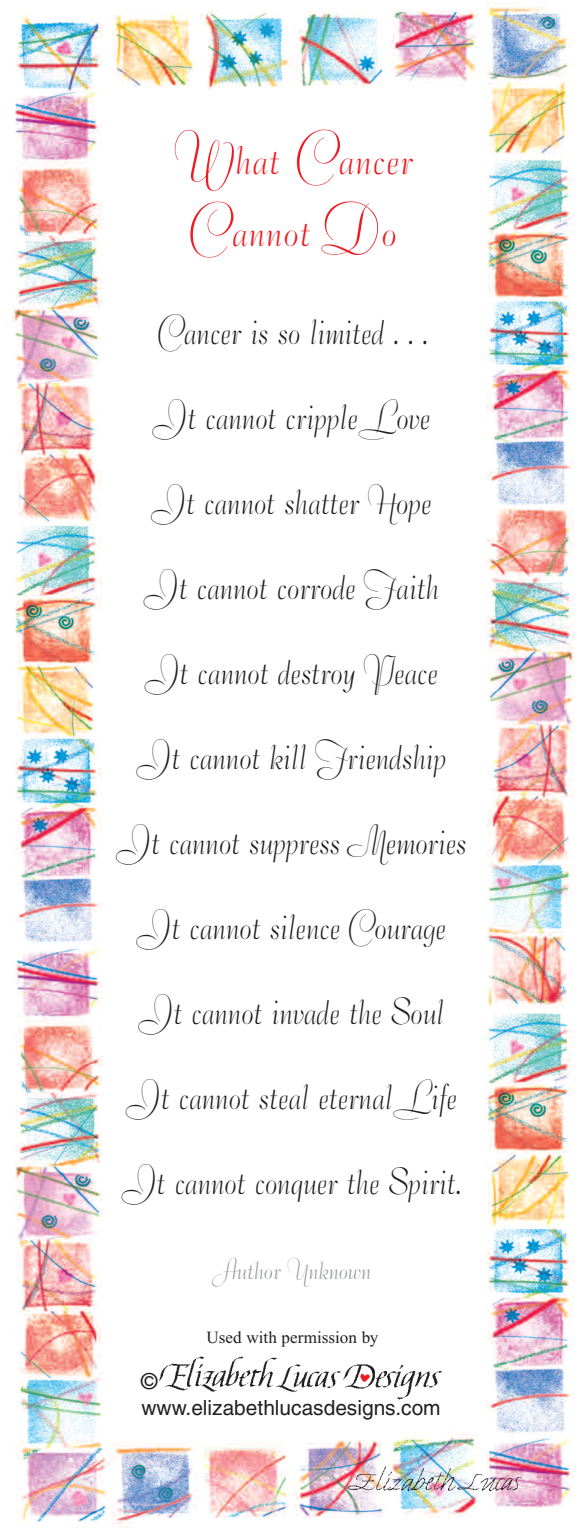
<style>
.page{position:relative;width:585px;height:1530px;background:#fff}
.page>*{position:absolute;margin:0;border:0;box-sizing:border-box;transform-origin:0 0}
.t1{font:40px/72px "Bernhard Tango Swash";letter-spacing:.035em;color:#ee1d23;text-align:center}
.t2{font:35px "Bernhard Tango Swash";letter-spacing:.01em;color:#231f20;scale:.96 1}
.t3{font:25px "Bernhard Tango Swash";letter-spacing:.025em;color:#939598}
.t4{font:22px "Helvetica";color:#231f20}
.t5{font:21px "Helvetica";color:#231f20}
.t6{font:17px "Times New Roman";color:#231f20}
.s1{font-size:52.5px}
.s2{font-family:"Bernhard Tango"}
</style>
<div class="page">
<img style="left:13px;top:0;width:561px;height:1527px">
<img style="left:339px;top:1459px;width:191px;height:42px">
<img style="left:151px;top:1350px;width:299px;height:56px">
<img style="left:151px;top:1351px;width:298px;height:56px">
<p class="t1" style="left:173px;top:125px;width:240px"><span class="s1">W</span>hat <span class="s1">C</span>ancer<br><span class="s1">C</span>annot <span class="s1">D</span>o</p>
<p class="t2" style="left:158px;top:311px;width:281px">Cancer is so limited . . .</p>
<p class="t2" style="left:156px;top:396px;width:286px">It cannot cripple Love</p>
<p class="t2" style="left:155px;top:481px;width:289px">It cannot shatter Hope</p>
<p class="t2" style="left:147px;top:566px;width:304px">It cannot corrode Faith</p>
<p class="t2" style="left:148px;top:651px;width:302px">It cannot destroy Peace</p>
<p class="t2" style="left:140px;top:736px;width:320px">It cannot kill Friendship</p>
<p class="t2" style="left:119px;top:821px;width:362px">It cannot suppress Memories</p>
<p class="t2" style="left:140px;top:906px;width:319px">It cannot silence Courage</p>
<p class="t2" style="left:142px;top:991px;width:315px">It cannot invade the <span class="s2">S</span>oul</p>
<p class="t2" style="left:129px;top:1076px;width:342px">It cannot steal eternal Life</p>
<p class="t2" style="left:125px;top:1161px;width:350px">It cannot conquer the <span class="s2">S</span>pirit.</p>
<p class="t3" style="left:215px;top:1256px;width:157px">Author Unknown</p>
<p class="t6" style="left:207px;top:1331px;width:173px">Used with permission by</p>
<p class="t4" style="left:141px;top:1373px;width:18px">©</p>
<p class="t5" style="left:142px;top:1400px;width:301px">www.elizabethlucasdesigns.com</p>
</div>
